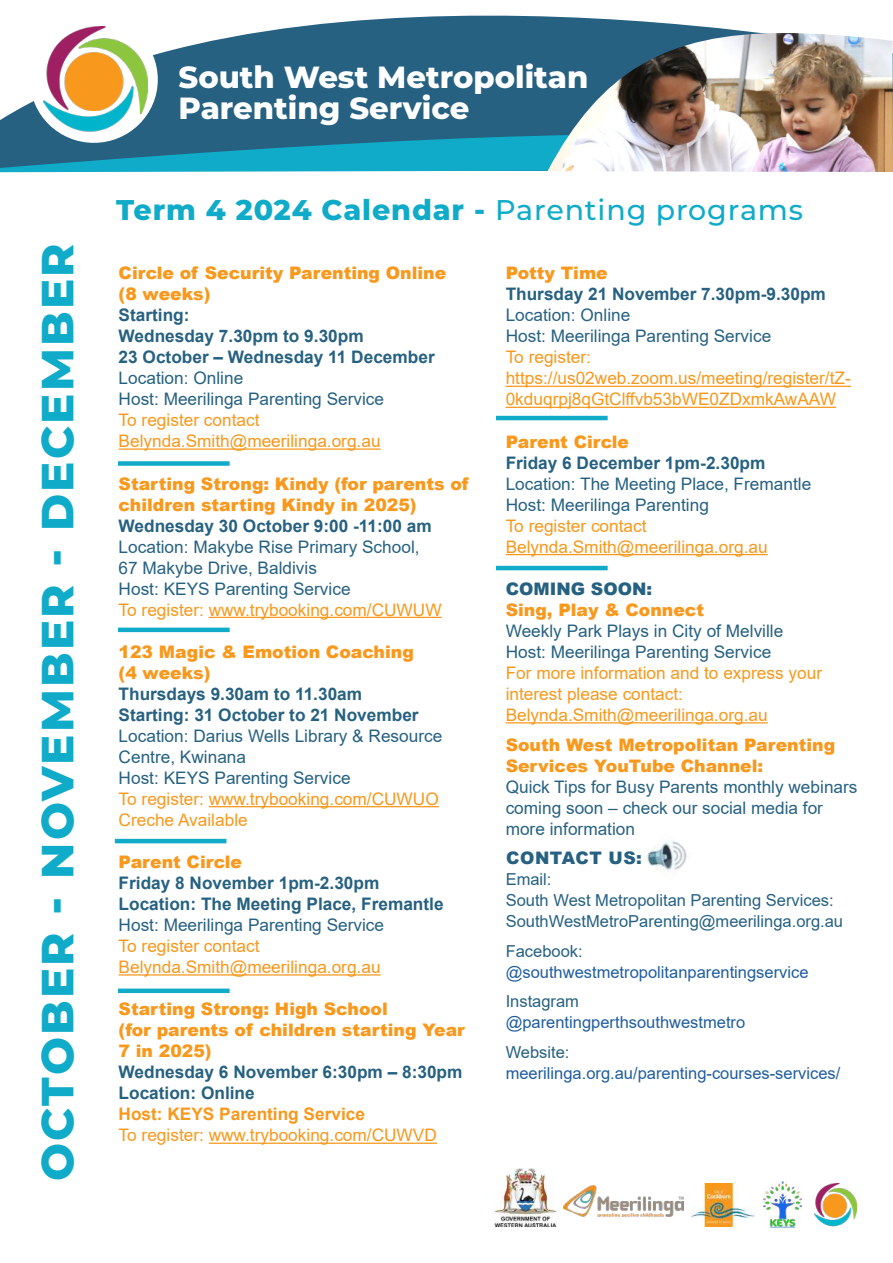
<style>
.page{position:relative;width:893px;height:1263px;background:#fff}
.page>*{position:absolute;margin:0;border:0;box-sizing:border-box;transform-origin:0 0}
.t1{font:800 45px "Montserrat";letter-spacing:.05em;color:#0fabc8}
.t2{font:800 30.6px/30.6px "Montserrat";color:#fff}
.t3{font:800 28.5px "Montserrat";letter-spacing:.03em;color:#0fabc8}
.t4{font:17.25px/21px "Arial";color:#266181}
.t5{font:17.25px/21px "Arial";color:#f8981c}
.t6{font:700 17.25px/21px "Arial";color:#266181}
.t7{font:900 17.25px/21px "Arial";color:#f8981c}
.t8{font:700 17.25px "Arial";color:#f8981c}
.t9{font:900 17.25px "Arial";color:#266181}
.t10{font:900 17.25px "Arial";letter-spacing:.035em;color:#266181}
.t11{font:16.5px/21px "Arial";color:#266181}
.t12{font:16.5px "Arial";color:#1f5d9e}
.s1{font-weight:500}
</style>
<div class="page">
<hr style="left:119px;top:448px;width:262px;height:2px;background:#f8981c">
<hr style="left:209px;top:617px;width:233px;height:1px;background:#f8981c">
<hr style="left:209px;top:806px;width:230px;height:1px;background:#f8981c">
<hr style="left:119px;top:974px;width:262px;height:1px;background:#f8981c">
<hr style="left:209px;top:1142px;width:228px;height:2px;background:#f8981c">
<hr style="left:506px;top:386px;width:345px;height:1px;background:#f8981c">
<hr style="left:506px;top:407px;width:330px;height:1px;background:#f8981c">
<hr style="left:506px;top:554px;width:262px;height:1px;background:#f8981c">
<hr style="left:506px;top:722px;width:262px;height:1px;background:#f8981c">
<svg style="left:153px;top:15px;width:607px;height:76px;fill:#266181"></svg>
<svg style="left:0;top:91px;width:547px;height:81px;background:#247b9a"></svg>
<div style="left:30px;top:16px;width:128px;height:127px;background:#fff;border-radius:50%"></div>
<img style="left:43px;top:26px;width:104px;height:107px">
<img style="left:547px;top:33px;width:346px;height:139px">
<hr style="left:118px;top:628px;width:112px;height:4px;background:#0fabc8">
<hr style="left:496px;top:566px;width:112px;height:4px;background:#0fabc8">
<hr style="left:496px;top:416px;width:112px;height:4px;background:#0fabc8">
<hr style="left:115px;top:839px;width:111px;height:4px;background:#0fabc8">
<div style="left:118px;top:461px;width:112px;height:5px;background:#0fabc8"></div>
<div style="left:118px;top:988px;width:112px;height:5px;background:#0fabc8"></div>
<img style="left:645px;top:841px;width:42px;height:30px">
<img style="left:495px;top:1168px;width:62px;height:58px">
<img style="left:563px;top:1185px;width:121px;height:32px">
<img style="left:692px;top:1183px;width:63px;height:43px">
<img style="left:763px;top:1181px;width:38px;height:47px">
<img style="left:814px;top:1183px;width:42px;height:43px">
<h1 class="t1" style="left:37px;top:1181px;width:939px;rotate:-90deg">OCTOBER - NOVEMBER - DECEMBER</h1>
<h2 class="t2" style="left:179px;top:64px;width:411px">South West Metropolitan<br>Parenting Service</h2>
<h3 class="t3" style="left:116px;top:197px;width:689px">Term 4 2024 Calendar - <span class="s1">Parenting programs</span></h3>
<p class="t7" style="left:119px;top:264px;width:329px">Circle of Security Parenting Online (8 weeks)</p>
<p class="t6" style="left:119px;top:306px;width:318px">Starting:<br>Wednesday 7.30pm to 9.30pm<br>23 October – Wednesday 11 December</p>
<p class="t4" style="left:119px;top:369px;width:267px">Location: Online<br>Host: Meerilinga Parenting Service</p>
<p class="t5" style="left:119px;top:411px;width:263px">To register contact<br>Belynda.Smith@meerilinga.org.au</p>
<p class="t7" style="left:119px;top:475px;width:351px">Starting Strong: Kindy (for parents of children starting Kindy in 2025)</p>
<p class="t6" style="left:119px;top:517px;width:315px">Wednesday 30 October 9:00 -11:00 am</p>
<p class="t4" style="left:119px;top:538px;width:303px">Location: Makybe Rise Primary School,<br>67 Makybe Drive, Baldivis<br>Host: KEYS Parenting Service</p>
<p class="t5" style="left:119px;top:601px;width:325px">To register: www.trybooking.com/CUWUW</p>
<p class="t7" style="left:119px;top:643px;width:297px">123 Magic &amp; Emotion Coaching (4 weeks)</p>
<p class="t6" style="left:119px;top:685px;width:302px">Thursdays 9.30am to 11.30am<br>Starting: 31 October to 21 November</p>
<p class="t4" style="left:119px;top:725px;width:325px">Location: Darius Wells Library &amp; Resource<br>Centre, Kwinana<br>Host: KEYS Parenting Service</p>
<p class="t5" style="left:119px;top:790px;width:322px">To register: www.trybooking.com/CUWUO<br>Creche Available</p>
<p class="t7" style="left:119px;top:853px;width:125px">Parent Circle</p>
<p class="t6" style="left:119px;top:874px;width:326px">Friday 8 November 1pm-2.30pm<br>Location: The Meeting Place, Fremantle</p>
<p class="t4" style="left:119px;top:916px;width:267px">Host: Meerilinga Parenting Service</p>
<p class="t5" style="left:119px;top:937px;width:263px">To register contact<br>Belynda.Smith@meerilinga.org.au</p>
<p class="t7" style="left:119px;top:1000px;width:348px">Starting Strong: High School<br>(for parents of children starting Year<br>7 in 2025)</p>
<p class="t6" style="left:119px;top:1063px;width:345px">Wednesday 6 November 6:30pm – 8:30pm<br>Location: Online</p>
<p class="t8" style="left:119px;top:1108px;width:248px">Host: KEYS Parenting Service</p>
<p class="t5" style="left:119px;top:1126px;width:320px">To register: www.trybooking.com/CUWVD</p>
<p class="t7" style="left:506px;top:264px;width:104px">Potty Time</p>
<p class="t6" style="left:506px;top:285px;width:322px">Thursday 21 November 7.30pm-9.30pm</p>
<p class="t4" style="left:506px;top:306px;width:267px">Location: Online<br>Host: Meerilinga Parenting Service</p>
<p class="t5" style="left:506px;top:348px;width:347px">To register: https://us02web.zoom.us/meeting/register/tZ-<br>0kduqrpj8qGtClffvb53bWE0ZDxmkAwAAW</p>
<p class="t7" style="left:506px;top:433px;width:125px">Parent Circle</p>
<p class="t6" style="left:506px;top:454px;width:261px">Friday 6 December 1pm-2.30pm</p>
<p class="t4" style="left:506px;top:475px;width:307px">Location: The Meeting Place, Fremantle<br>Host: Meerilinga Parenting</p>
<p class="t5" style="left:506px;top:517px;width:263px">To register contact<br>Belynda.Smith@meerilinga.org.au</p>
<p class="t9" style="left:506px;top:582px;width:148px">COMING SOON:</p>
<p class="t7" style="left:506px;top:601px;width:200px">Sing, Play &amp; Connect</p>
<p class="t4" style="left:506px;top:622px;width:279px">Weekly Park Plays in City of Melville<br>Host: Meerilinga Parenting Service</p>
<p class="t5" style="left:506px;top:662px;width:318px">For more information and to express your interest please contact:<br>Belynda.Smith@meerilinga.org.au</p>
<p class="t7" style="left:506px;top:735px;width:331px">South West Metropolitan Parenting<br>Services YouTube Channel:</p>
<p class="t4" style="left:506px;top:777px;width:353px">Quick Tips for Busy Parents monthly webinars coming soon – check our social media for more information</p>
<p class="t10" style="left:506px;top:851px;width:137px">CONTACT US:</p>
<p class="t11" style="left:506px;top:870px;width:339px">Email:<br>South West Metropolitan Parenting Services:<br>SouthWestMetroParenting@meerilinga.org.au</p>
<p class="t11" style="left:506px;top:942px;width:79px">Facebook:</p>
<p class="t12" style="left:506px;top:965px;width:304px">@southwestmetropolitanparentingservice</p>
<p class="t11" style="left:506px;top:992px;width:75px">Instagram</p>
<p class="t12" style="left:506px;top:1016px;width:241px">@parentingperthsouthwestmetro</p>
<p class="t11" style="left:506px;top:1043px;width:65px">Website:</p>
<p class="t12" style="left:506px;top:1066px;width:336px">meerilinga.org.au/parenting-courses-services/</p>
</div>
